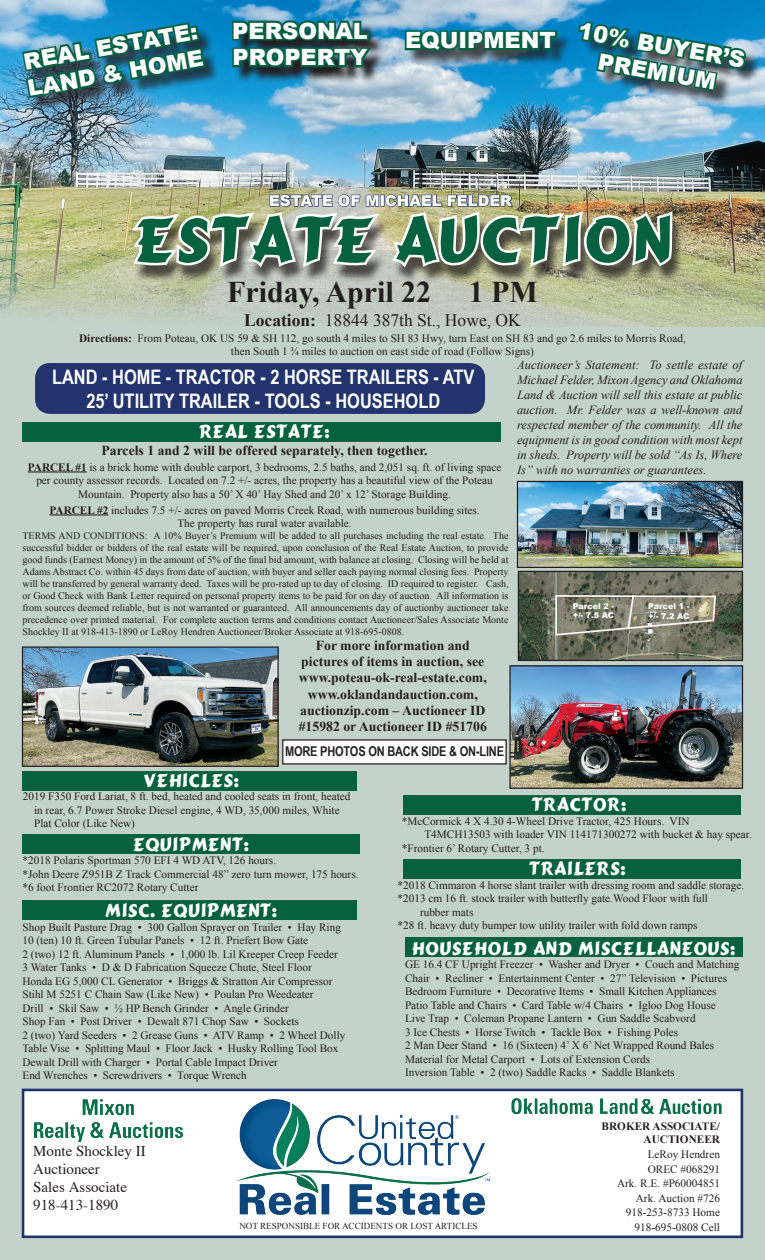
<style>
.page{position:relative;width:765px;height:1260px;background:#fff}
.page>*{position:absolute;margin:0;border:0;box-sizing:border-box;transform-origin:0 0}
.t1{font:60px "Cancun";color:#066141}
.t2{font:700 30px "Times New Roman";color:#231f20}
.t3{font:900 22.38px/26.9px "Arial";color:#fff}
.t4{font:700 20px/24px "Arial Narrow";color:#fff;text-align:center}
.t5{font:17.5px "Cancun";color:#fff}
.t6{font:17.5px "Times New Roman";color:#231f20}
.t7{font:15px/18px "Times";color:#231f20}
.t8{font:900 15px "Arial";color:#fff}
.t9{font:700 13.75px/16.2px "Times New Roman";color:#231f20;text-align:center}
.t10{font:700 13.5px "Arial Narrow";letter-spacing:-.015em;color:#231f20}
.t11{font:italic 12.5px/15px "Times New Roman";color:#231f20;text-align:justify}
.t12{font:11.25px/13.5px "Times New Roman";color:#231f20}
.t13{font:700 11.25px/13.5px "Times New Roman";color:#231f20;text-align:right}
.t14{font:10px/12px "Times New Roman";color:#231f20;text-align:justify}
.t15{font:9.12px "Times New Roman";color:#231f20}
.t16{font:900 8px/9.5px "Arial";color:#fff}
.s1{font-weight:700}
</style>
<div class="page">
<div style="left:0;top:251px;width:765px;height:1009px;background:#c3d2ca"></div>
<div style="left:22px;top:422px;width:479px;height:19px;background:#066141"></div>
<div style="left:22px;top:834px;width:338px;height:19px;background:#066141"></div>
<div style="left:22px;top:900px;width:335px;height:20px;background:#066141"></div>
<div style="left:405px;top:938px;width:338px;height:19px;background:#066141"></div>
<div style="left:403px;top:859px;width:338px;height:19px;background:#066141"></div>
<div style="left:403px;top:795px;width:338px;height:20px;background:#066141"></div>
<div style="left:22px;top:771px;width:335px;height:19px;background:#066141"></div>
<div style="left:35px;top:363px;width:450px;height:51px;background:#22336d;border-radius:15px"></div>
<img style="left:0;top:0;width:765px;height:327px">
<div style="left:22px;top:1089px;width:721px;height:149px;background:#fff;border:3px solid #22336d"></div>
<img style="left:519px;top:483px;width:222px;height:83px">
<div style="left:517px;top:481px;width:226px;height:87px;border:1px solid #231f20"></div>
<img style="left:511px;top:667px;width:230px;height:120px">
<div style="left:509px;top:665px;width:234px;height:124px;border:1px solid #231f20"></div>
<img style="left:24px;top:648px;width:253px;height:117px">
<div style="left:22px;top:646px;width:257px;height:121px;border:1px solid #231f20"></div>
<div style="left:132px;top:217px;width:553px;height:68px;background:#231f20;opacity:.75"></div>
<div style="left:581px;top:24px;width:180px;height:82px;background:#231f20;opacity:.75"></div>
<img style="left:20px;top:0;width:728px;height:272px">
<hr style="left:28px;top:471px;width:59px;height:2px;background:#231f20">
<hr style="left:50px;top:514px;width:58px;height:2px;background:#231f20">
<img style="left:520px;top:573px;width:221px;height:86px">
<div style="left:518px;top:571px;width:225px;height:90px;border:1px solid #231f20"></div>
<img style="left:555px;top:593px;width:162px;height:44px">
<img style="left:231px;top:1088px;width:258px;height:127px">
<img style="left:34px;top:1099px;width:150px;height:42px">
<img style="left:497px;top:1092px;width:154px;height:23px">
<img style="left:641px;top:1097px;width:103px;height:17px">
<div style="left:283px;top:740px;width:223px;height:24px;background:#fff"></div>
<h3 class="t3" style="left:21px;top:48px;width:180px;rotate:-10deg">REAL ESTATE:<br>LAND &amp; HOME</h3>
<h3 class="t3" style="left:232px;top:16px;width:137px">PERSONAL<br>PROPERTY</h3>
<h3 class="t3" style="left:405px;top:26px;width:152px">EQUIPMENT</h3>
<h3 class="t3" style="left:581px;top:17px;width:170px;text-align:center;rotate:10deg">10% BUYER’S<br>PREMIUM</h3>
<h3 class="t8" style="left:269px;top:190px;width:244px">ESTATE OF MICHAEL FELDER</h3>
<h1 class="t1" style="left:135px;top:195px;width:540px">ESTATE AUCTION</h1>
<h2 class="t2" style="left:227px;top:271px;width:206px">Friday, April 22</h2>
<h2 class="t2" style="left:469px;top:271px;width:71px">1 PM</h2>
<h3 class="t6" style="left:244px;top:308px;width:278px"><span class="s1">Location:</span> 18844 387th St., Howe, OK</h3>
<p class="t12" style="left:79px;top:331px;width:608px;text-align:center"><span class="s1">Directions:</span> From Poteau, OK US 59 &amp; SH 112, go south 4 miles to SH 83 Hwy, turn East on SH 83 and go 2.6 miles to Morris Road, then South 1 ¾ miles to auction on east side of road (Follow Signs)</p>
<h3 class="t4" style="left:52px;top:364px;width:424px">LAND - HOME - TRACTOR - 2 HORSE TRAILERS - ATV<br>25’ UTILITY TRAILER - TOOLS - HOUSEHOLD</h3>
<h3 class="t5" style="left:199px;top:419px;width:133px">REAL ESTATE:</h3>
<p class="t9" style="left:101px;top:442px;width:328px">Parcels 1 and 2 will be offered separately, then together.</p>
<p class="t12" style="left:28px;top:460px;width:475px;text-align:center"><span class="s1">PARCEL #1</span> is a brick home with double carport, 3 bedrooms, 2.5 baths, and 2,051 sq. ft. of living space per county assessor records. Located on 7.2 +/- acres, the property has a beautiful view of the Poteau<br>Mountain. Property also has a 50’ X 40’ Hay Shed and 20’ x 12’ Storage Building.</p>
<p class="t12" style="left:50px;top:503px;width:432px;text-align:center"><span class="s1">PARCEL #2</span> includes 7.5 +/- acres on paved Morris Creek Road, with numerous building sites.<br>The property has rural water available.</p>
<p class="t11" style="left:517px;top:357px;width:227px">Auctioneer’s Statement: To settle estate of Michael Felder, Mixon Agency and Oklahoma Land &amp; Auction will sell this estate at public auction. Mr. Felder was a well-known and respected member of the community. All the equipment is in good condition with most kept in sheds. Property will be sold “As Is, Where Is” with no warranties or guarantees.</p>
<p class="t14" style="left:22px;top:529px;width:488px">TERMS AND CONDITIONS: A 10% Buyer’s Premium will be added to all purchases including the real estate. The successful bidder or bidders of the real estate will be required, upon conclusion of the Real Estate Auction, to provide good funds (Earnest Money) in the amount of 5% of the final bid amount, with balance at closing. Closing will be held at Adams Abstract Co. within 45 days from date of auction, with buyer and seller each paying normal closing fees. Property will be transferred by general warranty deed. Taxes will be pro-rated up to day of closing. ID required to register. Cash, or Good Check with Bank Letter required on personal property items to be paid for on day of auction. All information is from sources deemed reliable, but is not warranted or guaranteed. All announcements day of auctionby auctioneer take precedence over printed material. For complete auction terms and conditions contact Auctioneer/Sales Associate Monte Shockley II at 918-413-1890 or LeRoy Hendren Auctioneer/Broker Associate at 918-695-0808.</p>
<p class="t9" style="left:299px;top:637px;width:190px">For more information and pictures of items in auction, see www.poteau-ok-real-estate.com, www.oklandandauction.com, auctionzip.com – Auctioneer ID #15982 or Auctioneer ID #51706</p>
<p class="t10" style="left:285px;top:741px;width:221px">MORE PHOTOS ON BACK SIDE &amp; ON-LINE</p>
<p class="t16" style="left:573px;top:601px;width:43px">Parcel 2 - +/- 7.5 AC</p>
<p class="t16" style="left:648px;top:602px;width:43px">Parcel 1 - +/- 7.2 AC</p>
<h3 class="t5" style="left:144px;top:767px;width:97px">VEHICLES:</h3>
<p class="t12" style="left:34px;top:789px;width:318px;text-indent:-11px">2019 F350 Ford Lariat, 8 ft. bed, heated and cooled seats in front, heated in rear, 6.7 Power Stroke Diesel engine, 4 WD, 35,000 miles, White<br>Plat Color (Like New)</p>
<h3 class="t5" style="left:133px;top:831px;width:118px">EQUIPMENT:</h3>
<p class="t12" style="left:22px;top:854px;width:338px">*2018 Polaris Sportman 570 EFI 4 WD ATV, 126 hours.<br>*John Deere Z951B Z Track Commercial 48” zero turn mower, 175 hours. *6 foot Frontier RC2072 Rotary Cutter</p>
<h3 class="t5" style="left:105px;top:897px;width:174px">MISC. EQUIPMENT:</h3>
<p class="t12" style="left:22px;top:920px;width:324px">Shop Built Pasture Drag • 300 Gallon Sprayer on Trailer • Hay Ring 10 (ten) 10 ft. Green Tubular Panels • 12 ft. Priefert Bow Gate<br>2 (two) 12 ft. Aluminum Panels • 1,000 lb. Lil Kreeper Creep Feeder 3 Water Tanks • D &amp; D Fabrication Squeeze Chute, Steel Floor<br>Honda EG 5,000 CL Generator • Briggs &amp; Stratton Air Compressor Stihl M 5251 C Chain Saw (Like New) • Poulan Pro Weedeater<br>Drill • Skil Saw • ½ HP Bench Grinder • Angle Grinder<br>Shop Fan • Post Driver • Dewalt 871 Chop Saw • Sockets<br>2 (two) Yard Seeders • 2 Grease Guns • ATV Ramp • 2 Wheel Dolly Table Vise • Splitting Maul • Floor Jack • Husky Rolling Tool Box Dewalt Drill with Charger • Portal Cable Impact Driver<br>End Wrenches • Screwdrivers • Torque Wrench</p>
<h3 class="t7" style="left:33px;top:1141px;width:114px">Monte Shockley II<br>Auctioneer<br>Sales Associate<br>918-413-1890</h3>
<h3 class="t5" style="left:532px;top:792px;width:96px">TRACTOR:</h3>
<p class="t12" style="left:402px;top:814px;width:289px">*McCormick 4 X 4.30 4-Wheel Drive Tractor, 425 Hours. VIN</p>
<p class="t12" style="left:424px;top:828px;width:329px">T4MCH13503 with loader VIN 114171300272 with bucket &amp; hay spear.</p>
<p class="t12" style="left:402px;top:841px;width:144px">*Frontier 6’ Rotary Cutter, 3 pt.</p>
<h3 class="t5" style="left:529px;top:855px;width:99px">TRAILERS:</h3>
<p class="t12" style="left:398px;top:878px;width:348px">*2018 Cimmaron 4 horse slant trailer with dressing room and saddle storage.</p>
<p class="t12" style="left:398px;top:891px;width:312px">*2013 cm 16 ft. stock trailer with butterfly gate.Wood Floor with full</p>
<p class="t12" style="left:420px;top:905px;width:55px">rubber mats</p>
<p class="t12" style="left:398px;top:918px;width:301px">*28 ft. heavy duty bumper tow utility trailer with fold down ramps</p>
<h3 class="t5" style="left:412px;top:935px;width:326px">HOUSEHOLD AND MISCELLANEOUS:</h3>
<p class="t12" style="left:405px;top:958px;width:336px">GE 16.4 CF Upright Freezer • Washer and Dryer • Couch and Matching Chair • Recliner • Entertainment Center • 27” Television • Pictures Bedroom Furniture • Decorative Items • Small Kitchen Appliances Patio Table and Chairs • Card Table w/4 Chairs • Igloo Dog House<br>Live Trap • Coleman Propane Lantern • Gun Saddle Scabvord<br>3 Ice Chests • Horse Twitch • Tackle Box • Fishing Poles<br>2 Man Deer Stand • 16 (Sixteen) 4’ X 6’ Net Wrapped Round Bales Material for Metal Carport • Lots of Extension Cords<br>Inversion Table • 2 (two) Saddle Racks • Saddle Blankets</p>
<p class="t13" style="left:602px;top:1119px;width:120px">BROKER ASSOCIATE/<br>AUCTIONEER</p>
<p class="t12" style="left:617px;top:1147px;width:104px;line-height:14.6px;text-align:right">LeRoy Hendren<br>OREC #068291<br>Ark. R.E. #P60004851<br>Ark. Auction #726<br>918-253-8733 Home</p>
<p class="t15" style="left:239px;top:1219px;width:240px">NOT RESPONSIBLE FOR ACCIDENTS OR LOST ARTICLES</p>
<p class="t12" style="left:635px;top:1220px;width:87px">918-695-0808 Cell</p>
</div>
